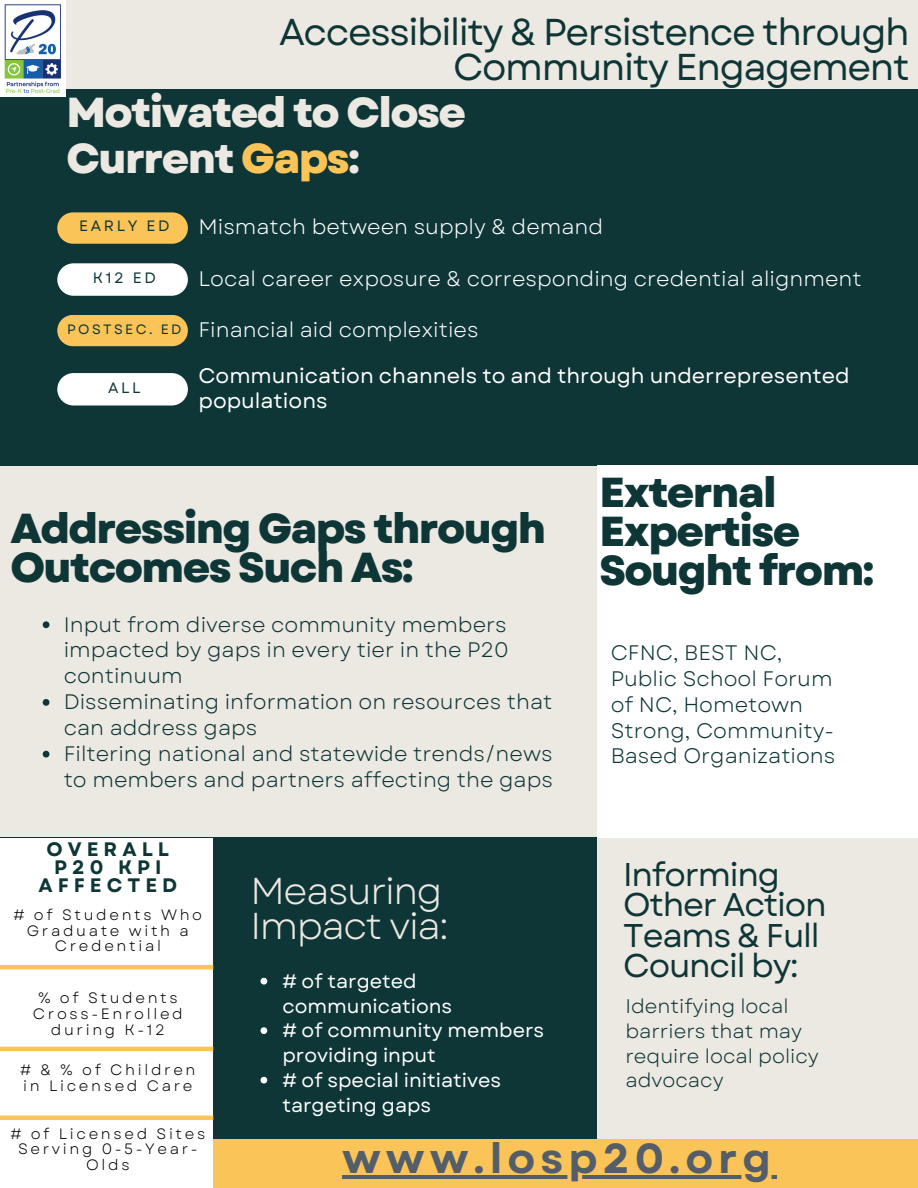
<style>
.page{position:relative;width:918px;height:1188px;background:#ece8e2}
.page>*{position:absolute;margin:0;border:0;box-sizing:border-box;transform-origin:0 0}
.t1{font:800 41.85px/39px "Garet";letter-spacing:-.04em;color:#0e3636}
.t2{font:800 41.85px/46.2px "Garet";letter-spacing:-.04em;color:#ece8e2}
.t3{font:700 41.85px "Garet";letter-spacing:.12em;color:#535e69}
.t4{font:37.35px/34.8px "Garet";letter-spacing:-.04em;color:#0e3636;text-align:right}
.t5{font:37.35px/34.8px "Garet";letter-spacing:-.04em;color:#ece8e2}
.t6{font:32.85px/30.3px "Garet";letter-spacing:-.04em;color:#0e3636}
.t7{font:21px/25.8px "Garet";color:#0e3636}
.t8{font:21px "Garet";color:#fff}
.t9{font:21px/25.8px "Garet";color:#fff}
.t10{font:19.65px/24.8px "Garet";color:#0e3636}
.t11{font:19.5px/24.8px "Garet";color:#fff}
.t12{font:700 19.5px/18px "Garet";letter-spacing:.26em;color:#0e3636;text-align:center}
.t13{font:15px/15.8px "Garet";letter-spacing:.175em;color:#000;text-align:center}
.t14{font:15px "Garet";letter-spacing:.175em;color:#0e3636}
.t15{font:13.5px "Garet";letter-spacing:.175em;color:#0e3636}
.s1{color:#fbc458}
</style>
<div class="page">
<div style="left:0;top:89px;width:918px;height:376px;background:#0e3636"></div>
<div style="left:0;top:838px;width:597px;height:350px;background:#0e3636"></div>
<div style="left:0;top:838px;width:213px;height:350px;background:#fff"></div>
<div style="left:213px;top:1139px;width:705px;height:49px;background:#fbc458"></div>
<div style="left:597px;top:465px;width:321px;height:373px;background:#fff"></div>
<svg style="left:57px;top:373px;width:131px;height:33px"></svg>
<hr style="left:0;top:965px;width:213px;height:4px;background:#fbc458">
<hr style="left:0;top:1047px;width:213px;height:4px;background:#fbc458">
<hr style="left:0;top:1116px;width:213px;height:4px;background:#fbc458">
<img style="left:0;top:0;width:65px;height:97px">
<svg style="left:43px;top:621px;width:6px;height:7px"></svg>
<svg style="left:43px;top:699px;width:6px;height:7px"></svg>
<svg style="left:43px;top:751px;width:6px;height:7px"></svg>
<svg style="left:57px;top:263px;width:131px;height:33px"></svg>
<div style="left:57px;top:212px;width:131px;height:32px;background:#fbc458;border-radius:16px"></div>
<svg style="left:261px;top:978px;width:6px;height:7px"></svg>
<svg style="left:261px;top:1027px;width:6px;height:7px"></svg>
<svg style="left:261px;top:1077px;width:6px;height:7px"></svg>
<div style="left:57px;top:315px;width:131px;height:31px;background:#fbc458;border-radius:16px"></div>
<hr style="left:342px;top:1175px;width:434px;height:3px;background:#535e69">
<p class="t4" style="left:279px;top:14px;width:632px">Accessibility &amp; Persistence through<br>Community Engagement</p>
<h4 class="t2" style="left:66px;top:89px;width:401px">Motivated to Close<br>Current <span class="s1">Gaps</span>:</h4>
<p class="t14" style="left:79px;top:215px;width:92px">EARLY ED</p>
<p class="t14" style="left:93px;top:267px;width:65px">K12 ED</p>
<p class="t15" style="left:67px;top:320px;width:116px">POSTSEC. ED</p>
<h2 class="t14" style="left:108px;top:377px;width:34px">ALL</h2>
<h2 class="t8" style="left:198px;top:212px;width:406px">Mismatch between supply &amp; demand</h2>
<h4 class="t8" style="left:198px;top:263px;width:665px">Local career exposure &amp; corresponding credential alignment</h4>
<p class="t8" style="left:198px;top:314px;width:282px">Financial aid complexities</p>
<p class="t9" style="left:198px;top:362px;width:653px">Communication channels to and through underrepresented populations</p>
<p class="t1" style="left:10px;top:509px;width:537px">Addressing Gaps through<br>Outcomes Such As:</p>
<p class="t7" style="left:64px;top:611px;width:447px;text-align:justify">Input from diverse community members impacted by gaps in every tier in the P20 continuum</p>
<p class="t7" style="left:64px;top:689px;width:490px">Disseminating information on resources that can address gaps</p>
<p class="t7" style="left:64px;top:741px;width:491px">Filtering national and statewide trends/news to members and partners affecting the gaps</p>
<h4 class="t1" style="left:599px;top:473px;width:276px">External<br>Expertise<br>Sought from:</h4>
<h4 class="t7" style="left:611px;top:640px;width:226px">CFNC, BEST NC,<br>Public School Forum of NC, Hometown<br>Strong, Community-<br>Based Organizations</h4>
<p class="t12" style="left:38px;top:840px;width:140px">OVERALL<br>P20 KPI<br>AFFECTED</p>
<h6 class="t13" style="left:14px;top:907px;width:190px"># of Students Who<br>Graduate with a<br>Credential</h6>
<h1 class="t13" style="left:33px;top:990px;width:151px">% of Students<br>Cross-Enrolled during K-12</h1>
<p class="t13" style="left:20px;top:1062px;width:177px;text-align:left"># &amp; % of Children in Licensed Care</p>
<h3 class="t13" style="left:10px;top:1126px;width:197px"># of Licensed Sites<br>Serving 0-5-Year-<br>Olds</h3>
<h5 class="t5" style="left:251px;top:874px;width:199px">Measuring<br>Impact via:</h5>
<p class="t11" style="left:282px;top:969px;width:171px"># of targeted communications</p>
<h1 class="t11" style="left:282px;top:1018px;width:263px"># of community members providing input</h1>
<h4 class="t11" style="left:282px;top:1068px;width:220px"># of special initiatives targeting gaps</h4>
<h4 class="t6" style="left:623px;top:859px;width:205px">Informing<br>Other Action<br>Teams &amp; Full<br>Council by:</h4>
<h1 class="t10" style="left:625px;top:994px;width:195px">Identifying local barriers that may require local policy advocacy</h1>
<p class="t3" style="left:342px;top:1128px;width:431px">www.losp20.org</p>
</div>
